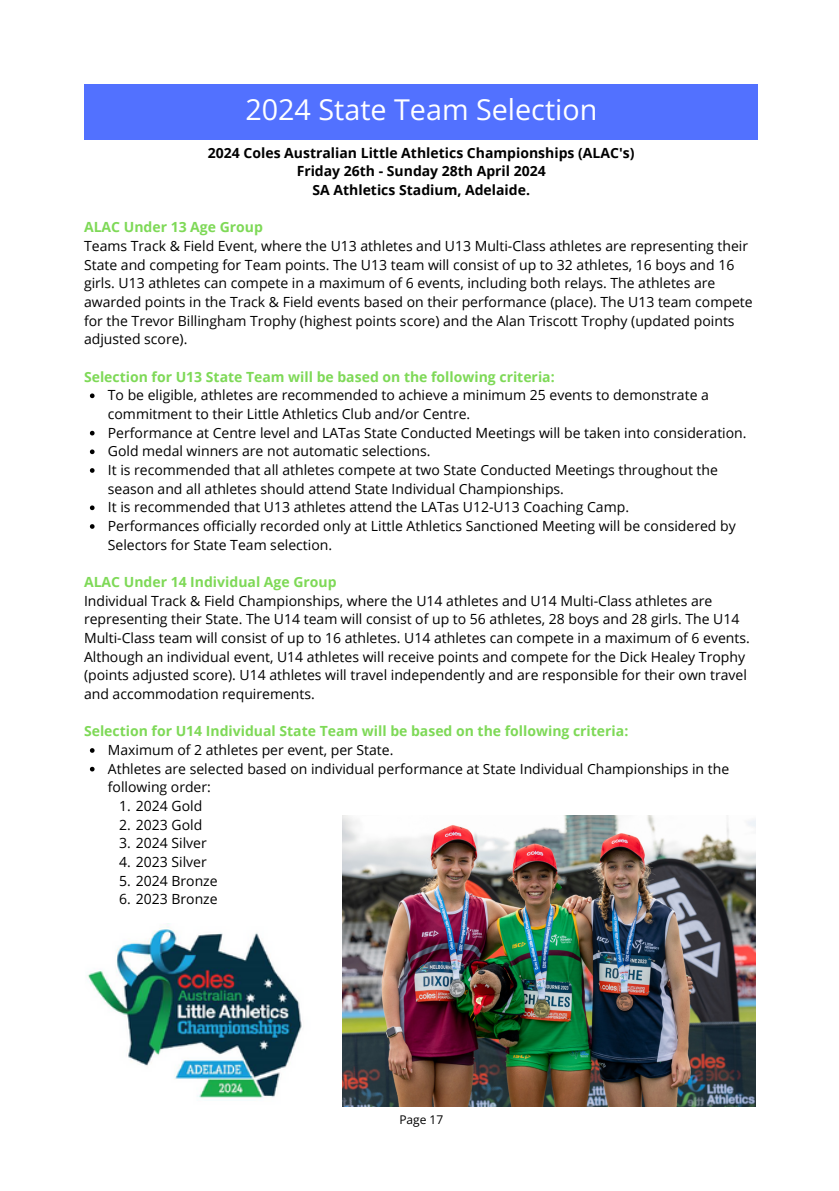
<style>
.page{position:relative;width:839px;height:1191px;background:#fff}
.page>*{position:absolute;margin:0;border:0;box-sizing:border-box;transform-origin:0 0}
.t1{font:28.8px "Open Sans";color:#fff}
.t2{font:14px/18.6px "Open Sans";color:#000}
.t3{font:700 14px "Open Sans";color:#7ed957}
.t4{font:700 14px "Open Sans";color:#000}
.t5{font:12px "Open Sans";color:#000}
</style>
<div class="page">
<div style="left:84px;top:84px;width:674px;height:55px;background:#5271ff"></div>
<svg style="left:90px;top:393px;width:5px;height:5px"></svg>
<svg style="left:90px;top:431px;width:5px;height:4px"></svg>
<svg style="left:90px;top:449px;width:5px;height:5px"></svg>
<svg style="left:90px;top:468px;width:5px;height:5px"></svg>
<svg style="left:90px;top:505px;width:5px;height:5px"></svg>
<svg style="left:90px;top:524px;width:5px;height:5px"></svg>
<svg style="left:90px;top:748px;width:5px;height:5px"></svg>
<svg style="left:90px;top:767px;width:5px;height:4px"></svg>
<img style="left:342px;top:815px;width:413px;height:291px">
<img style="left:88px;top:927px;width:214px;height:171px">
<p class="t1" style="left:245px;top:90px;width:353px">2024 State Team Selection</p>
<p class="t4" style="left:208px;top:143px;width:428px">2024 Coles Australian Little Athletics Championships (ALAC's)</p>
<p class="t4" style="left:297px;top:162px;width:250px">Friday 26th - Sunday 28th April 2024</p>
<p class="t4" style="left:312px;top:180px;width:219px">SA Athletics Stadium, Adelaide.</p>
<p class="t3" style="left:84px;top:218px;width:180px">ALAC Under 13 Age Group</p>
<p class="t2" style="left:84px;top:236px;width:670px">Teams Track &amp; Field Event, where the U13 athletes and U13 Multi-Class athletes are representing their State and competing for Team points. The U13 team will consist of up to 32 athletes, 16 boys and 16 girls. U13 athletes can compete in a maximum of 6 events, including both relays. The athletes are awarded points in the Track &amp; Field events based on their performance (place). The U13 team compete for the Trevor Billingham Trophy (highest points score) and the Alan Triscott Trophy (updated points adjusted score).</p>
<p class="t3" style="left:84px;top:367px;width:472px">Selection for U13 State Team will be based on the following criteria:</p>
<p class="t2" style="left:108px;top:386px;width:602px">To be eligible, athletes are recommended to achieve a minimum 25 events to demonstrate a commitment to their Little Athletics Club and/or Centre.</p>
<p class="t2" style="left:108px;top:423px;width:640px">Performance at Centre level and LATas State Conducted Meetings will be taken into consideration.</p>
<p class="t2" style="left:108px;top:442px;width:324px">Gold medal winners are not automatic selections.</p>
<p class="t2" style="left:108px;top:460px;width:611px">It is recommended that all athletes compete at two State Conducted Meetings throughout the season and all athletes should attend State Individual Championships.</p>
<p class="t2" style="left:108px;top:498px;width:522px">It is recommended that U13 athletes attend the LATas U12-U13 Coaching Camp.</p>
<p class="t2" style="left:108px;top:516px;width:629px">Performances officially recorded only at Little Athletics Sanctioned Meeting will be considered by<br>Selectors for State Team selection.</p>
<p class="t3" style="left:84px;top:572px;width:254px">ALAC Under 14 Individual Age Group</p>
<p class="t2" style="left:84px;top:591px;width:667px">Individual Track &amp; Field Championships, where the U14 athletes and U14 Multi-Class athletes are representing their State. The U14 team will consist of up to 56 athletes, 28 boys and 28 girls. The U14<br>Multi-Class team will consist of up to 16 athletes. U14 athletes can compete in a maximum of 6 events.<br>Although an individual event, U14 athletes will receive points and compete for the Dick Healey Trophy (points adjusted score). U14 athletes will travel independently and are responsible for their own travel and accommodation requirements.</p>
<p class="t3" style="left:84px;top:722px;width:545px">Selection for U14 Individual State Team will be based on the following criteria:</p>
<p class="t2" style="left:108px;top:740px;width:287px">Maximum of 2 athletes per event, per State.</p>
<p class="t2" style="left:108px;top:759px;width:622px">Athletes are selected based on individual performance at State Individual Championships in the following order:</p>
<p class="t2" style="left:119px;top:796px;width:85px">1. 2024 Gold</p>
<p class="t2" style="left:119px;top:815px;width:85px">2. 2023 Gold</p>
<p class="t2" style="left:119px;top:834px;width:89px">3. 2024 Silver</p>
<p class="t2" style="left:119px;top:852px;width:89px">4. 2023 Silver</p>
<p class="t2" style="left:119px;top:871px;width:100px">5. 2024 Bronze</p>
<p class="t2" style="left:119px;top:890px;width:100px">6. 2023 Bronze</p>
<p class="t5" style="left:399px;top:1111px;width:45px">Page 17</p>
</div>
